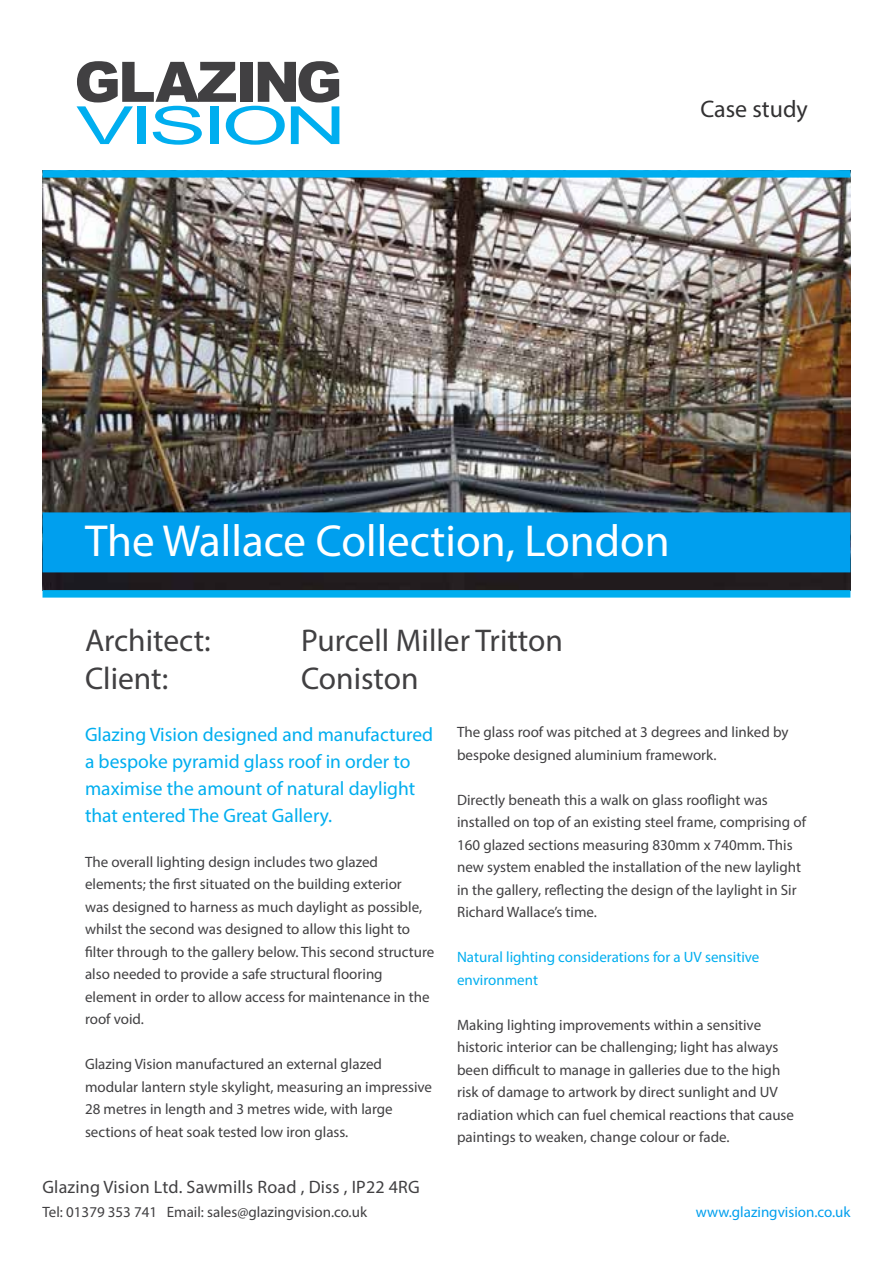
<style>
.page{position:relative;width:893px;height:1263px;background:#fff}
.page>*{position:absolute;margin:0;border:0;box-sizing:border-box;transform-origin:0 0}
.t1{font:45px "Myriad Pro";color:#fff}
.t2{font:31.5px "Myriad Pro";color:#414042}
.t3{font:24px "Myriad Pro";color:#323132}
.t4{font:19.5px/27px "Myriad Pro";color:#00aeef}
.t5{font:18px "Myriad Pro";letter-spacing:.01em;color:#414042}
.t6{font:15px/22.5px "Myriad Pro";color:#414042}
.t7{font:15px/22.5px "Myriad Pro";color:#00aeef}
.t8{font:15px "Myriad Pro";color:#009fee}
</style>
<div class="page">
<img style="left:43px;top:178px;width:807px;height:412px">
<div style="left:43px;top:590px;width:807px;height:8px;background:#00aeef"></div>
<div style="left:43px;top:512px;width:807px;height:60px;background:#009fee"></div>
<svg style="left:77px;top:61px;width:262px;height:84px"></svg>
<div style="left:43px;top:170px;width:807px;height:8px;background:#00aeef"></div>
<h3 class="t3" style="left:700px;top:94px;width:109px">Case study</h3>
<h1 class="t1" style="left:85px;top:513px;width:586px">The Wallace Collection, London</h1>
<h2 class="t2" style="left:85px;top:621px;width:127px">Architect:</h2>
<h2 class="t2" style="left:301px;top:621px;width:263px">Purcell Miller Tritton</h2>
<h2 class="t2" style="left:85px;top:659px;width:85px">Client:</h2>
<h2 class="t2" style="left:301px;top:659px;width:119px">Coniston</h2>
<h3 class="t4" style="left:85px;top:720px;width:350px">Glazing Vision designed and manufactured a bespoke pyramid glass roof in order to maximise the amount of natural daylight that entered The Great Gallery.</h3>
<p class="t6" style="left:85px;top:850px;width:351px">The overall lighting design includes two glazed elements; the first situated on the building exterior<br>was designed to harness as much daylight as possible, whilst the second was designed to allow this light to filter through to the gallery below. This second structure also needed to provide a safe structural flooring element in order to allow access for maintenance in the roof void.</p>
<p class="t6" style="left:85px;top:1053px;width:349px">Glazing Vision manufactured an external glazed modular lantern style skylight, measuring an impressive 28 metres in length and 3 metres wide, with large sections of heat soak tested low iron glass.</p>
<p class="t6" style="left:457px;top:721px;width:333px">The glass roof was pitched at 3 degrees and linked by bespoke designed aluminium framework.</p>
<p class="t6" style="left:457px;top:788px;width:351px">Directly beneath this a walk on glass rooflight was installed on top of an existing steel frame, comprising of 160 glazed sections measuring 830mm x 740mm. This new system enabled the installation of the new laylight in the gallery, reflecting the design of the laylight in Sir Richard Wallace’s time.</p>
<p class="t7" style="left:457px;top:946px;width:304px">Natural lighting considerations for a UV sensitive environment</p>
<p class="t6" style="left:457px;top:1013px;width:338px">Making lighting improvements within a sensitive historic interior can be challenging; light has always been difficult to manage in galleries due to the high risk of damage to artwork by direct sunlight and UV radiation which can fuel chemical reactions that cause paintings to weaken, change colour or fade.</p>
<p class="t5" style="left:43px;top:1175px;width:379px">Glazing Vision Ltd. Sawmills Road , Diss , IP22 4RG</p>
<p class="t6" style="left:43px;top:1200px;width:326px">Tel: 01379 353 741 Email: sales@glazingvision.co.uk</p>
<p class="t8" style="left:696px;top:1202px;width:156px">www.glazingvision.co.uk</p>
</div>
